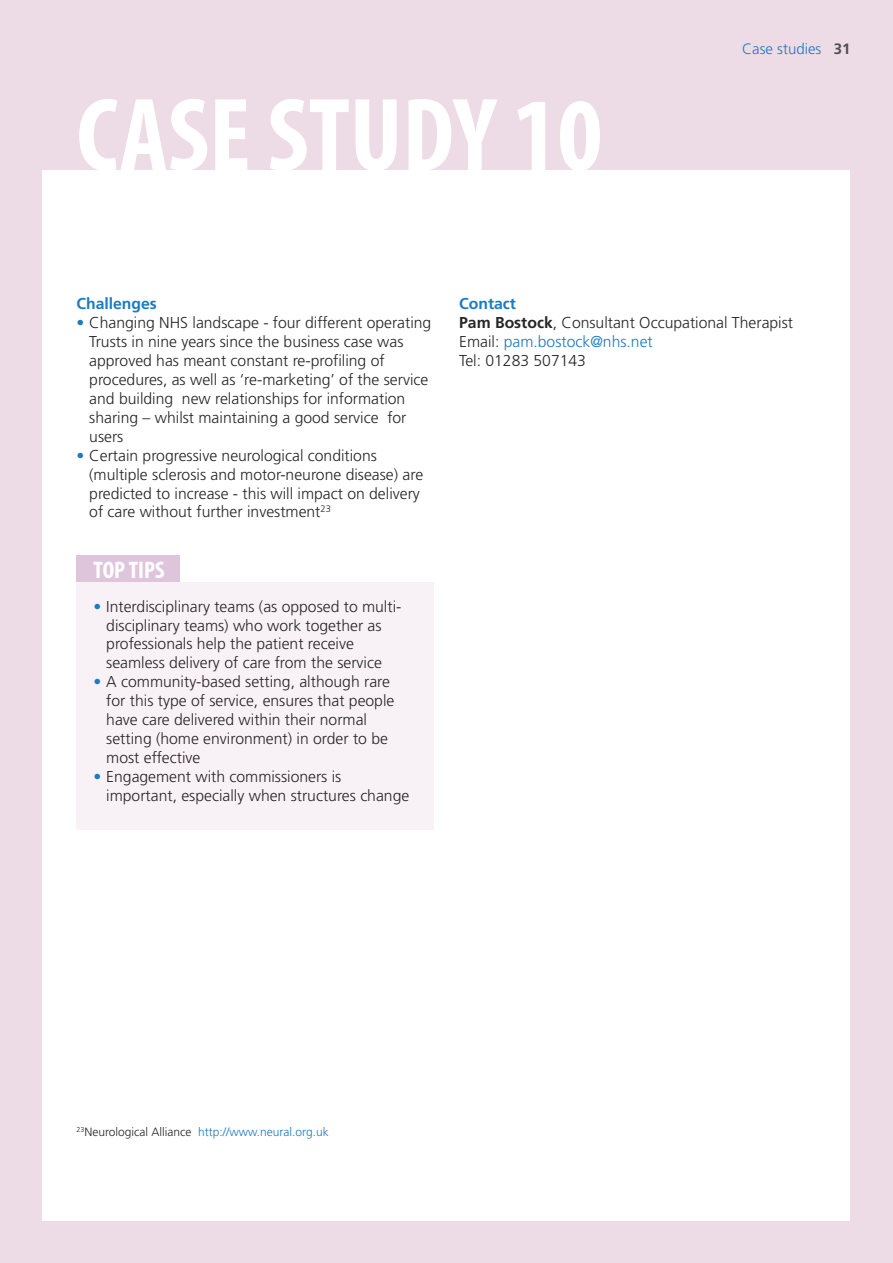
<style>
.page{position:relative;width:893px;height:1263px;background:#eddbe5}
.page>*{position:absolute;margin:0;border:0;box-sizing:border-box;transform-origin:0 0}
.t1{font:700 condensed 105px "Myriad Pro";color:#fff}
.t2{font:700 condensed 24px "Myriad Pro";color:#fff}
.t3{font:300 15.75px/18.9px "Frutiger";color:#272627}
.t4{font:700 15.75px "Frutiger";color:#1a7bc1}
.t5{font:300 15px "Frutiger";color:#1a7bc1}
.t6{font:300 12px "Frutiger";color:#1a7bc1}
.s1{font-weight:700;color:#4f4f50}
.s2{color:#1a7bc1}
.s3{font-weight:700;color:#1a7bc1}
.s4{font-weight:700}
.s5{color:#272627}
</style>
<div class="page">
<div style="left:43px;top:170px;width:807px;height:1050px;background:#fff"></div>
<div style="left:77px;top:556px;width:103px;height:34px;background:#dfc5dc"></div>
<div style="left:77px;top:583px;width:357px;height:247px;background:#f8f2f7"></div>
<h1 class="t1" style="left:77px;top:98px;width:527px">CASE STUDY 10</h1>
<p class="t5" style="left:742px;top:43px;width:110px">Case studies <span class="s1">31</span></p>
<p class="t4" style="left:77px;top:298px;width:82px">Challenges</p>
<p class="t3" style="left:89px;top:315px;width:344px;text-indent:-13px"><span class="s2">•</span> Changing NHS landscape - four different operating Trusts in nine years since the business case was approved has meant constant re-profiling of procedures, as well as ‘re-marketing’ of the service and building new relationships for information sharing – whilst maintaining a good service for users</p>
<p class="t3" style="left:89px;top:447px;width:335px;text-indent:-13px"><span class="s2">•</span> Certain progressive neurological conditions (multiple sclerosis and motor-neurone disease) are predicted to increase - this will impact on delivery of care without further investment<sup>23</sup></p>
<h2 class="t2" style="left:94px;top:561px;width:72px">TOP TIPS</h2>
<p class="t3" style="left:106px;top:598px;width:297px;text-indent:-13px"><span class="s2">•</span> Interdisciplinary teams (as opposed to multi&shy;disciplinary teams) who work together as professionals help the patient receive seamless delivery of care from the service</p>
<p class="t3" style="left:106px;top:673px;width:290px;text-indent:-13px"><span class="s2">•</span> A community-based setting, although rare for this type of service, ensures that people have care delivered within their normal setting (home environment) in order to be most effective</p>
<p class="t3" style="left:106px;top:768px;width:304px;text-indent:-13px"><span class="s2">•</span> Engagement with commissioners is important, especially when structures change</p>
<p class="t3" style="left:459px;top:296px;width:335px"><span class="s3">Contact<br></span><span class="s4">Pam Bostock</span>, Consultant Occupational Therapist<br>Email: <span class="s2">pam.bostock@nhs.net<br></span>Tel: 01283 507143</p>
<p class="t6" style="left:77px;top:1127px;width:254px"><sup>23</sup><span class="s5">Neurological Alliance</span> http://www.neural.org.uk</p>
</div>
